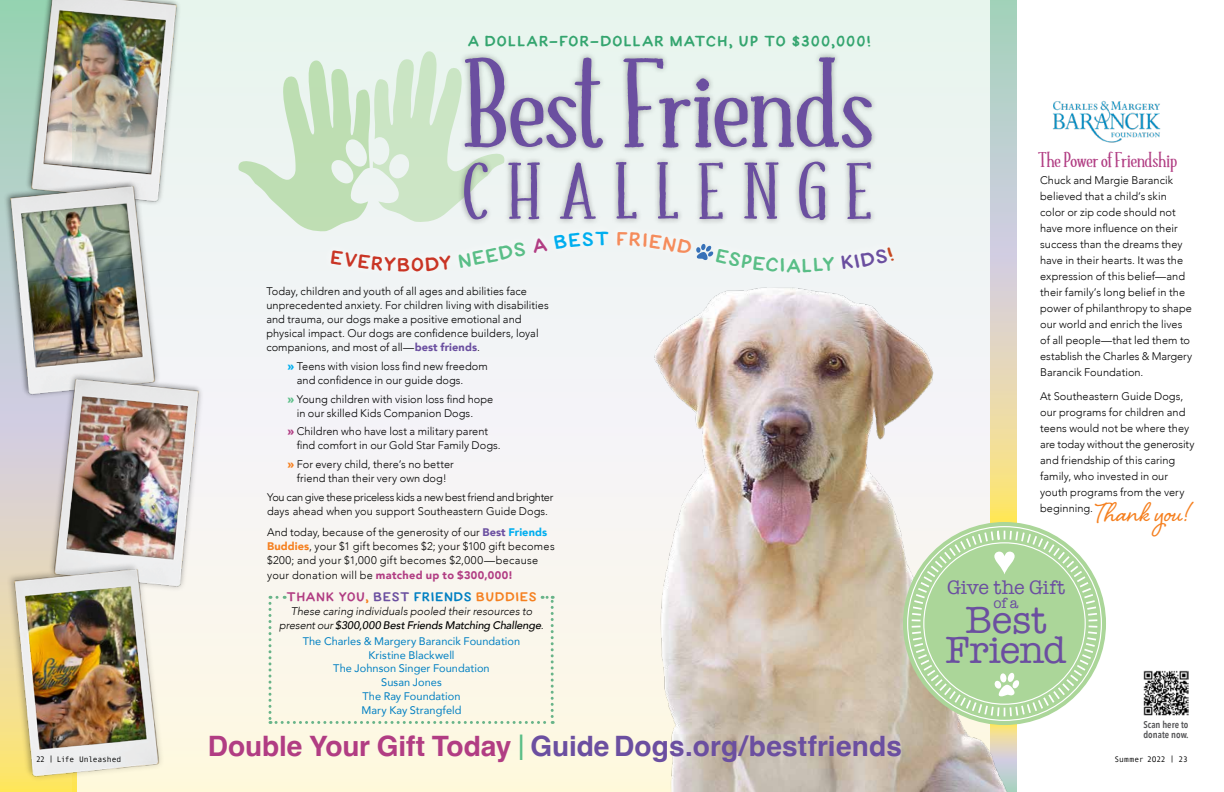
<style>
.page{position:relative;width:1224px;height:792px;background:#fff}
.page>*{position:absolute;margin:0;border:0;box-sizing:border-box;transform-origin:0 0}
.t1{font:123px "FRESH TEA Demo";letter-spacing:-.03em;color:#6b4fa0}
.t2{font:78px "FRESH TEA Demo";letter-spacing:.215em;color:#6b4fa0}
.t3{font:39px/30px "American Typewriter";letter-spacing:-.01em;color:#6b4fa0;text-align:center}
.t4{font:34px "Shelby";color:#f58020}
.t5{font:700 28.1px "Helvetica";color:#6b4fa0}
.t6{font:21px "FRESH TEA Demo";letter-spacing:-.03em;color:#b13d83}
.t7{font:20px "American Typewriter";letter-spacing:-.01em;color:#6b4fa0}
.t8{font:15px "American Typewriter";color:#6b4fa0}
.t9{font:700 14px "Aldi";letter-spacing:-.015em;color:#34a56f}
.t10{font:700 12px "Aldi";letter-spacing:-.035em;color:#b13d83}
.t11{font:300 11px/16px "Avenir";letter-spacing:.005em;color:#000}
.t12{font:11px/13.8px "Avenir";letter-spacing:.005em;color:#007fc2;text-align:center}
.t13{font:italic 300 11px/14px "Avenir";letter-spacing:.005em;color:#000;text-align:center}
.t14{font:900 11px "Avenir";letter-spacing:.03em;color:#b13d83}
.t15{font:600 9.8px/10px "Avenir Next Condensed";letter-spacing:.005em;color:#545456}
.t16{font:8px "Andale Mono";letter-spacing:-.02em;color:#000}
.s1{font-weight:900;color:#6b4fa0}
.s2{font-family:"Arial";font-weight:900;color:#00aeef}
.s3{font-family:"Arial";font-weight:900;color:#5abe87}
.s4{font-family:"Arial";font-weight:900;color:#b13d83}
.s5{font-family:"Arial";font-weight:900;color:#f58020}
.s6{font-weight:900;color:#00aeef}
.s7{font-weight:900;color:#f58020}
.s8{font-weight:300;color:#000}
.s9{color:#f58020}
.s10{color:#6b4fa0}
.s11{color:#007fc2}
.s12{font-weight:500}
.s13{color:#b13d83}
.s14{font-weight:400;font-size:35.4px;color:#5abe87}
</style>
<div class="page">
<svg style="left:0;top:0;width:72px;height:792px;background:#ccd3c0"></svg>
<div style="left:72px;top:0;width:918px;height:792px;background:linear-gradient(to bottom,#e8f3f6,#fff7ea)"></div>
<div style="left:321px;top:178px;width:582px;height:159px;background:#f1f4f5"></div>
<div style="left:268px;top:596px;width:286px;height:128px;background:#fbf7ea"></div>
<img style="left:24px;top:0;width:160px;height:206px">
<svg style="left:990px;top:0;width:27px;height:523px;background:#c0d0cb"></svg>
<svg style="left:1014px;top:724px;width:3px;height:68px"></svg>
<img style="left:613px;top:274px;width:401px;height:518px">
<img style="left:1052px;top:101px;width:109px;height:42px">
<svg style="left:906px;top:525px;width:197px;height:197px"></svg>
<svg style="left:236px;top:49px;width:271px;height:183px;background:#d8ead6"></svg>
<div style="left:458px;top:51px;width:420px;height:175px;background:#000;opacity:.36"></div>
<img style="left:1143px;top:670px;width:46px;height:46px">
<svg style="left:910px;top:529px;width:189px;height:189px;background:#badbab"></svg>
<img style="left:3px;top:177px;width:159px;height:222px">
<img style="left:47px;top:370px;width:160px;height:222px">
<img style="left:7px;top:560px;width:160px;height:222px">
<div style="left:331px;top:250px;width:121px;height:22px;background:#f3f6f6"></div>
<div style="left:458px;top:241px;width:68px;height:27px;background:#f2f6f6"></div>
<svg style="left:532px;top:237px;width:16px;height:17px"></svg>
<svg style="left:554px;top:231px;width:55px;height:18px"></svg>
<div style="left:617px;top:231px;width:218px;height:42px;background:#f0f4f4"></div>
<svg style="left:842px;top:247px;width:52px;height:23px"></svg>
<p class="t16" style="left:36px;top:754px;width:87px">22 | Life Unleashed</p>
<p class="t9" style="left:467px;top:33px;width:406px">A DOLLAR-FOR-DOLLAR MATCH, UP TO $300,000!</p>
<p class="t1" style="left:461px;top:36px;width:415px">Best Friends</p>
<p class="t2" style="left:461px;top:148px;width:414px">CHALLENGE</p>
<p class="t11" style="left:266px;top:284px;width:284px;line-height:14px">Today, children and youth of all ages and abilities face unprecedented anxiety. For children living with disabilities and trauma, our dogs make a positive emotional and physical impact. Our dogs are confidence builders, loyal</p>
<p class="t11" style="left:266px;top:339px;width:215px">companions, and most of all—<span class="s1">best friends</span>.</p>
<p class="t11" style="left:297px;top:359px;width:193px;line-height:14px;text-indent:-10px"><span class="s2">»</span> Teens with vision loss find new freedom and confidence in our guide dogs.</p>
<p class="t11" style="left:297px;top:392px;width:198px;line-height:14px;text-indent:-10px"><span class="s3">»</span> Young children with vision loss find hope in our skilled Kids Companion Dogs.</p>
<p class="t11" style="left:297px;top:424px;width:206px;line-height:14px;text-indent:-10px"><span class="s4">»</span> Children who have lost a military parent find comfort in our Gold Star Family Dogs.</p>
<p class="t11" style="left:287px;top:457px;width:168px;line-height:14px;text-align:center"><span class="s5">»</span> For every child, there’s no better friend than their very own dog!</p>
<p class="t11" style="left:267px;top:491px;width:288px;line-height:14px">You can give these priceless kids a new best friend and brighter days ahead when you support Southeastern Guide Dogs.</p>
<p class="t11" style="left:267px;top:525px;width:289px;line-height:14px">And today, because of the generosity of our <span class="s1">Best</span> <span class="s6">Friends<br></span><span class="s7">Buddies</span>, your $1 gift becomes $2; your $100 gift becomes $200; and your $1,000 gift becomes $2,000—because</p>
<p class="t14" style="left:267px;top:565px;width:247px"><span class="s8">your donation will be</span> matched up to $300,000!</p>
<p class="t10" style="left:286px;top:590px;width:253px">THANK YOU<span class="s9">,</span> <span class="s10">BEST</span> <span class="s11">FRIENDS</span> <span class="s9">BUDDIES</span></p>
<p class="t13" style="left:279px;top:605px;width:266px">These caring individuals pooled their resources to present our <span class="s12">$300,000 Best Friends Matching Challenge</span>.</p>
<p class="t12" style="left:303px;top:634px;width:219px">The Charles &amp; Margery Barancik Foundation<br>Kristine Blackwell<br>The Johnson Singer Foundation<br>Susan Jones<br>The Ray Foundation<br>Mary Kay Strangfeld</p>
<p class="t5" style="left:208px;top:729px;width:696px"><span class="s13">Double Your Gift Today</span> <span class="s14">|</span> Guide Dogs.org/bestfriends</p>
<p class="t6" style="left:1038px;top:148px;width:141px">The Power of Friendship</p>
<p class="t11" style="left:1040px;top:172px;width:154px">Chuck and Margie Barancik believed that a child’s skin color or zip code should not have more influence on their success than the dreams they have in their hearts. It was the expression of this belief—and their family’s long belief in the power of philanthropy to shape our world and enrich the lives of all people—that led them to establish the Charles &amp; Margery<br>Barancik Foundation.</p>
<p class="t11" style="left:1040px;top:388px;width:156px">At Southeastern Guide Dogs, our programs for children and teens would not be where they are today without the generosity and friendship of this caring family, who invested in our youth programs from the very beginning.</p>
<p class="t4" style="left:1096px;top:489px;width:95px">Thank you!</p>
<p class="t7" style="left:947px;top:572px;width:120px">Give the Gift</p>
<p class="t8" style="left:994px;top:591px;width:26px">of a</p>
<p class="t3" style="left:945px;top:604px;width:123px">Best<br>Friend</p>
<p class="t15" style="left:1143px;top:719px;width:47px">Scan here to donate now.</p>
<p class="t16" style="left:1115px;top:754px;width:75px">Summer 2O22 | 23</p>
</div>
